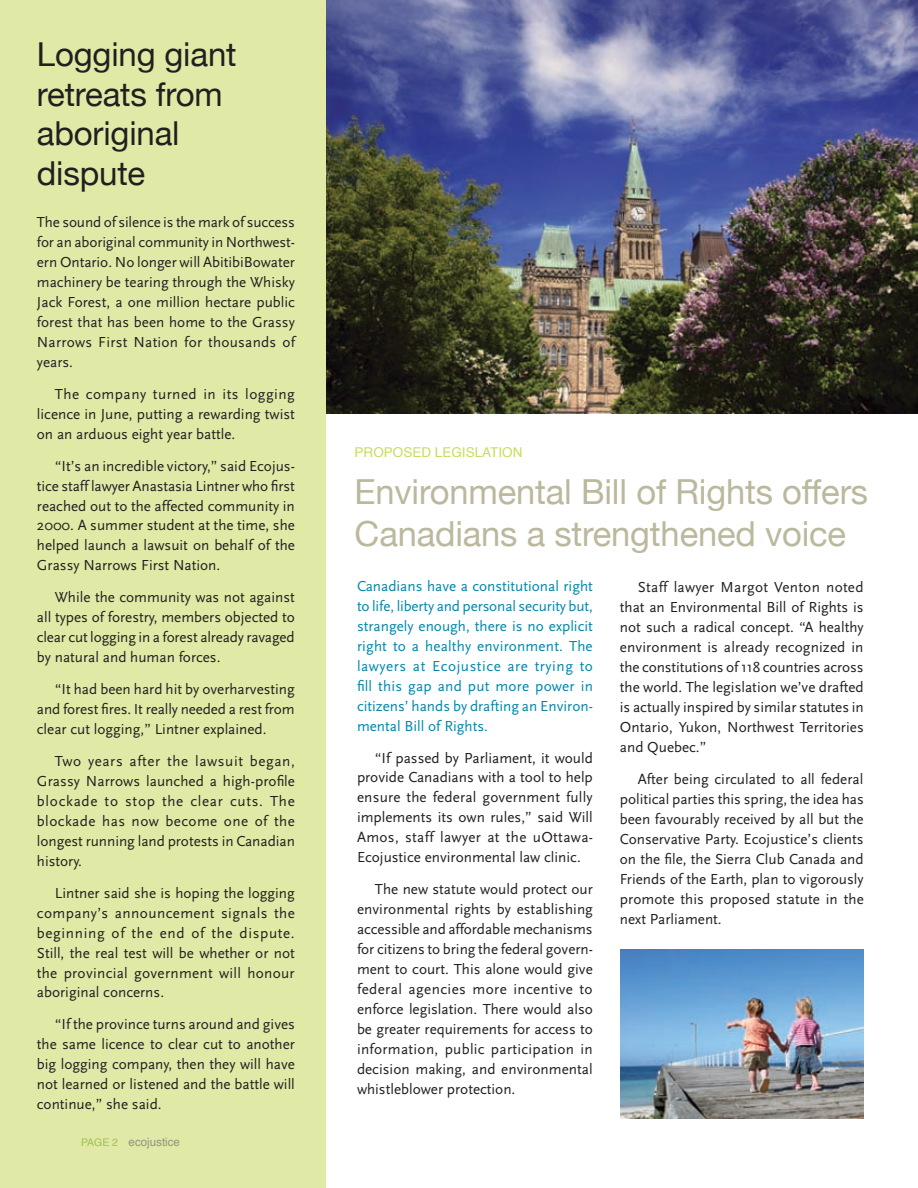
<style>
.page{position:relative;width:918px;height:1188px;background:#fff}
.page>*{position:absolute;margin:0;border:0;box-sizing:border-box;transform-origin:0 0}
.t1{font:34.5px/41.4px "Helvetica Neue";letter-spacing:-.005em;color:#bbb89d}
.t2{font:33px/39.6px "Helvetica Neue";letter-spacing:-.005em;color:#231f20}
.t3{font:15.15px/20px "Scala Sans";color:#231f20;text-align:justify}
.t4{font:15.15px/20px "Scala Sans";color:#0087ac;text-align:justify}
.t5{font:13.5px "Helvetica";color:#c9dc5d}
.t6{font:11.55px "Helvetica";color:#94937e}
.s1{font-size:10.5px;color:#a0c14e}
</style>
<div class="page">
<img style="left:325px;top:0;width:593px;height:413px">
<div style="left:0;top:0;width:325px;height:1188px;background:#e0eaa6"></div>
<img style="left:621px;top:950px;width:242px;height:168px">
<h2 class="t2" style="left:37px;top:34px;width:201px">Logging giant retreats from aboriginal dispute</h2>
<p class="t3" style="left:37px;top:213px;width:260px">The sound of silence is the mark of success for an aboriginal community in Northwest&shy;ern Ontario. No longer will AbitibiBowater machinery be tearing through the Whisky Jack Forest, a one million hectare public forest that has been home to the Grassy Narrows First Nation for thousands of years.</p>
<p class="t3" style="left:37px;top:384px;width:260px;text-indent:18px">The company turned in its logging licence in June, putting a rewarding twist on an arduous eight year battle.</p>
<p class="t3" style="left:37px;top:456px;width:260px;text-indent:18px">“It’s an incredible victory,” said Ecojus&shy;tice staff lawyer Anastasia Lintner who first reached out to the affected community in 2000. A summer student at the time, she helped launch a lawsuit on behalf of the Grassy Narrows First Nation.</p>
<p class="t3" style="left:37px;top:588px;width:260px;text-indent:18px">While the community was not against all types of forestry, members objected to clear cut logging in a forest already ravaged by natural and human forces.</p>
<p class="t3" style="left:37px;top:680px;width:260px;text-indent:18px">“It had been hard hit by overharvesting and forest fires. It really needed a rest from clear cut logging,” Lintner explained.</p>
<p class="t3" style="left:37px;top:751px;width:260px;text-indent:18px">Two years after the lawsuit began, Grassy Narrows launched a high-profile blockade to stop the clear cuts. The blockade has now become one of the longest running land protests in Canadian history.</p>
<p class="t3" style="left:37px;top:883px;width:260px;text-indent:18px">Lintner said she is hoping the logging company’s announcement signals the beginning of the end of the dispute.<br>Still, the real test will be whether or not the provincial government will honour aboriginal concerns.</p>
<p class="t3" style="left:37px;top:1015px;width:260px;text-indent:18px">“If the province turns around and gives the same licence to clear cut to another big logging company, then they will have not learned or listened and the battle will continue,” she said.</p>
<p class="t6" style="left:81px;top:1133px;width:101px"><span class="s1">PAGE 2</span> ECOJUSTICE</p>
<p class="t5" style="left:355px;top:442px;width:169px">PROPOSED LEGISLATION</p>
<h1 class="t1" style="left:355px;top:471px;width:515px">Environmental Bill of Rights offers<br>Canadians a strengthened voice</h1>
<p class="t4" style="left:357px;top:576px;width:238px">Canadians have a constitutional right to life, liberty and personal security but, strangely enough, there is no explicit right to a healthy environment. The lawyers at Ecojustice are trying to fill this gap and put more power in citizens’ hands by drafting an Environ&shy;mental Bill of Rights.</p>
<p class="t3" style="left:357px;top:748px;width:238px;text-indent:18px">“If passed by Parliament, it would provide Canadians with a tool to help ensure the federal government fully implements its own rules,” said Will Amos, staff lawyer at the uOttawa-Ecojustice environmental law clinic.</p>
<p class="t3" style="left:357px;top:880px;width:238px;text-indent:18px">The new statute would protect our environmental rights by establishing accessible and affordable mechanisms for citizens to bring the federal govern&shy;ment to court. This alone would give federal agencies more incentive to enforce legislation. There would also be greater requirements for access to information, public participation in decision making, and environmental whistleblower protection.</p>
<p class="t3" style="left:620px;top:578px;width:246px;text-indent:18px">Staff lawyer Margot Venton noted that an Environmental Bill of Rights is not such a radical concept. “A healthy environment is already recognized in the constitutions of 118 countries across the world. The legislation we’ve drafted is actually inspired by similar statutes in Ontario, Yukon, Northwest Territories and Quebec.”</p>
<p class="t3" style="left:620px;top:769px;width:246px;text-indent:18px">After being circulated to all federal political parties this spring, the idea has been favourably received by all but the Conservative Party. Ecojustice’s clients on the file, the Sierra Club Canada and Friends of the Earth, plan to vigorously promote this proposed statute in the next Parliament.</p>
</div>
